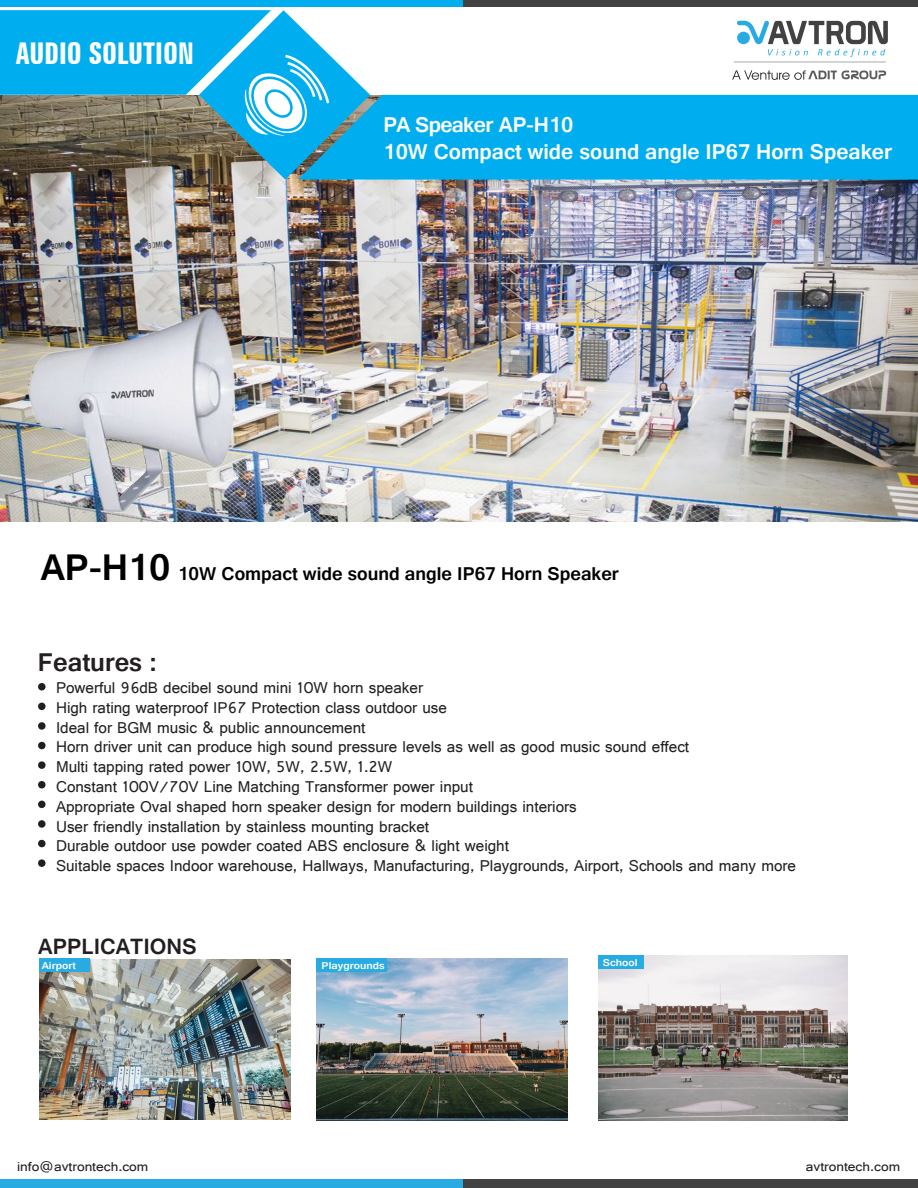
<style>
.page{position:relative;width:918px;height:1188px;background:#fff}
.page>*{position:absolute;margin:0;border:0;box-sizing:border-box;transform-origin:0 0}
.t1{font:700 extra-condensed 30px "Zurich BT";color:#fff}
.t2{font:700 27px "Gautami";color:#231f20}
.t3{font:700 23.25px "Gautami";color:#231f20}
.t4{font:700 22.5px/27px "Gautami";color:#fff}
.t5{font:700 19.5px "Gautami";color:#000}
.t6{font:16.5px/19.8px "Gautami";color:#231f20}
.t7{font:13.5px "Gautami";color:#231f20;scale:1.1 1}
.t8{font:700 10.5px "Gautami";color:#fdfdfd;scale:1.1 1}
.s1{font-size:39px}
</style>
<div class="page">
<img style="left:599px;top:955px;width:248px;height:165px">
<img style="left:316px;top:958px;width:252px;height:162px">
<img style="left:39px;top:959px;width:252px;height:160px">
<img style="left:0;top:180px;width:918px;height:341px">
<div style="left:0;top:0;width:917px;height:6px;background:#00aeef"></div>
<div style="left:464px;top:0;width:454px;height:6px;background:#424243"></div>
<hr style="left:734px;top:62px;width:152px;height:1px;background:#d3d4d3">
<svg style="left:732px;top:70px;width:154px;height:10px"></svg>
<svg style="left:737px;top:21px;width:151px;height:36px"></svg>
<div style="left:0;top:1179px;width:918px;height:9px;background:#27abe2"></div>
<div style="left:463px;top:1179px;width:455px;height:9px;background:#424243"></div>
<div style="left:370px;top:95px;width:548px;height:85px;background:#00aeef"></div>
<svg style="left:0;top:10px;width:370px;height:170px;background:#46a0bc"></svg>
<div style="left:39px;top:959px;width:51px;height:13px;background:#27abe2"></div>
<div style="left:316px;top:958px;width:71px;height:13px;background:#27abe2"></div>
<div style="left:598px;top:956px;width:46px;height:13px;background:#27abe2"></div>
<div style="left:38px;top:683px;width:8px;height:7px;background:#231f20;border-radius:50%"></div>
<div style="left:38px;top:703px;width:8px;height:7px;background:#231f20;border-radius:50%"></div>
<svg style="left:38px;top:722px;width:8px;height:8px"></svg>
<svg style="left:38px;top:741px;width:8px;height:9px"></svg>
<svg style="left:38px;top:761px;width:8px;height:8px"></svg>
<svg style="left:38px;top:781px;width:8px;height:8px"></svg>
<div style="left:38px;top:801px;width:8px;height:7px;background:#231f20;border-radius:50%"></div>
<div style="left:38px;top:820px;width:8px;height:8px;background:#231f20;border-radius:50%"></div>
<svg style="left:38px;top:839px;width:8px;height:9px"></svg>
<svg style="left:38px;top:859px;width:8px;height:8px"></svg>
<img style="left:8px;top:298px;width:273px;height:224px">
<h1 class="t1" style="left:16px;top:36px;width:179px">AUDIO SOLUTION</h1>
<h3 class="t4" style="left:383px;top:111px;width:510px">PA Speaker AP-H10<br>10W Compact wide sound angle IP67 Horn Speaker</h3>
<p class="t5" style="left:41px;top:562px;width:580px"><span class="s1">AP-H10</span> 10W Compact wide sound angle IP67 Horn Speaker</p>
<h2 class="t2" style="left:38px;top:646px;width:120px">Features :</h2>
<p class="t6" style="left:56px;top:677px;width:742px">Powerful 96dB decibel sound mini 10W horn speaker<br>High rating waterproof IP67 Protection class outdoor use<br>Ideal for BGM music &amp; public announcement<br>Horn driver unit can produce high sound pressure levels as well as good music sound effect<br>Multi tapping rated power 10W, 5W, 2.5W, 1.2W<br>Constant 100V/70V Line Matching Transformer power input<br>Appropriate Oval shaped horn speaker design for modern buildings interiors<br>User friendly installation by stainless mounting bracket<br>Durable outdoor use powder coated ABS enclosure &amp; light weight<br>Suitable spaces Indoor warehouse, Hallways, Manufacturing, Playgrounds, Airport, Schools and many more</p>
<h3 class="t3" style="left:38px;top:932px;width:160px">APPLICATIONS</h3>
<p class="t8" style="left:42px;top:960px;width:33px">Airport</p>
<p class="t8" style="left:322px;top:959px;width:59px">Playgrounds</p>
<p class="t8" style="left:603px;top:956px;width:33px">School</p>
<p class="t7" style="left:17px;top:1159px;width:121px">info@avtrontech.com</p>
<p class="t7" style="left:806px;top:1159px;width:87px">avtrontech.com</p>
</div>
